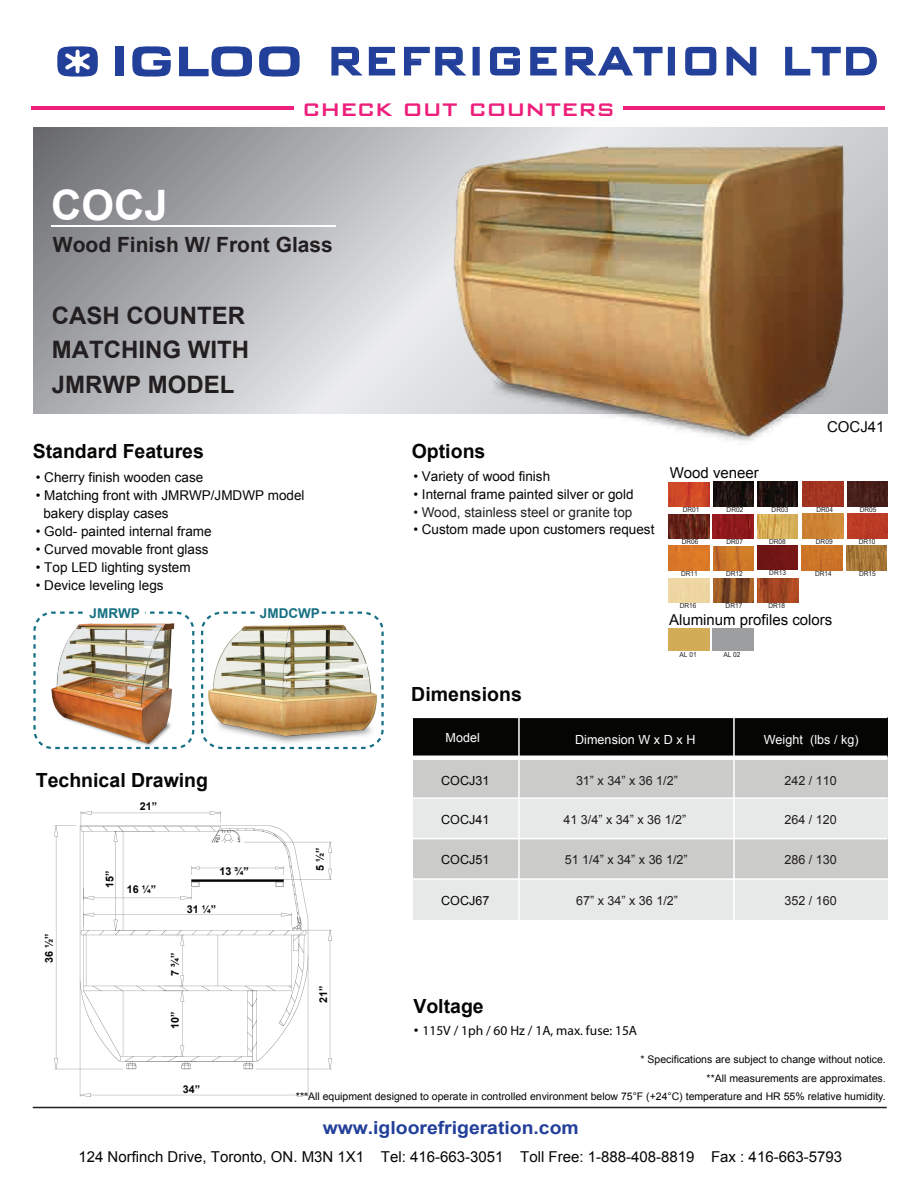
<style>
.page{position:relative;width:918px;height:1188px;background:#fff}
.page>*{position:absolute;margin:0;border:0;box-sizing:border-box;transform-origin:0 0}
.t1{font:500 52.65px "Bank Gothic BT";color:#223f99;scale:.89 1}
.t2{font:700 42px "Arial";color:#fff}
.t3{font:500 29.85px "Bank Gothic BT";color:#ee1e7b;scale:.93 1}
.t4{font:700 24px/34.5px "Arial";color:#231f20}
.t5{font:700 21px "Arial";color:#231f20}
.t6{font:700 19.5px "Arial";color:#050504}
.t7{font:700 18px "Arial";color:#223f99;scale:1.08 1}
.t8{font:15px "Arial";color:#050504}
.t9{font:13.5px/18px "Arial";color:#050504}
.t10{font:13.5px "Arial";color:#231f20}
.t11{font:13.5px "Myriad Pro";color:#050504}
.t12{font:700 13.5px "Arial";color:#177083}
.t13{font:12.6px "Arial";color:#211e1e}
.t14{font:12.6px "Arial";letter-spacing:.005em;color:#fff}
.t15{font:12.6px "Arial";letter-spacing:.005em;color:#050504}
.t16{font:700 10.8px "Arial";color:#050504}
.t17{font:10.5px/18.8px "Arial";color:#050504;text-align:right}
.t18{font:6.9px "Arial Narrow";color:#231f20;scale:1.15 1}
.s1{font-family:"Arial"}
</style>
<div class="page">
<img style="left:54px;top:811px;width:278px;height:286px">
<svg style="left:34px;top:128px;width:853px;height:285px;background:#b7b8bb"></svg>
<hr style="left:51px;top:226px;width:284px;height:1px;background:#fff">
<img style="left:669px;top:482px;width:40px;height:24px">
<img style="left:713px;top:482px;width:41px;height:24px">
<img style="left:757px;top:482px;width:41px;height:24px">
<img style="left:803px;top:482px;width:40px;height:24px">
<img style="left:847px;top:482px;width:41px;height:24px">
<img style="left:669px;top:514px;width:40px;height:24px">
<img style="left:713px;top:514px;width:40px;height:24px">
<img style="left:757px;top:514px;width:41px;height:24px">
<img style="left:803px;top:514px;width:40px;height:24px">
<img style="left:847px;top:514px;width:41px;height:24px">
<img style="left:669px;top:546px;width:40px;height:24px">
<img style="left:713px;top:546px;width:41px;height:24px">
<img style="left:757px;top:546px;width:41px;height:24px">
<img style="left:802px;top:546px;width:40px;height:24px">
<img style="left:846px;top:546px;width:41px;height:24px">
<img style="left:713px;top:578px;width:41px;height:25px">
<img style="left:758px;top:578px;width:40px;height:25px">
<img style="left:669px;top:628px;width:41px;height:23px">
<div style="left:413px;top:717px;width:474px;height:41px;background:#050504"></div>
<div style="left:413px;top:758px;width:474px;height:40px;background:#cbcbca"></div>
<div style="left:413px;top:798px;width:474px;height:41px;background:#e7e9e9"></div>
<div style="left:413px;top:839px;width:474px;height:40px;background:#cbcbca"></div>
<div style="left:413px;top:879px;width:474px;height:41px;background:#e7e9e9"></div>
<hr style="left:518px;top:717px;width:2px;height:204px;background:#fff">
<hr style="left:733px;top:717px;width:2px;height:204px;background:#fff">
<hr style="left:412px;top:756px;width:475px;height:4px;background:#fff">
<hr style="left:412px;top:797px;width:475px;height:2px;background:#fff">
<hr style="left:412px;top:838px;width:475px;height:1px;background:#fff">
<hr style="left:412px;top:717px;width:475px;height:1px;background:#fff">
<hr style="left:412px;top:878px;width:476px;height:2px;background:#fff">
<img style="left:445px;top:139px;width:416px;height:302px">
<img style="left:36px;top:623px;width:156px;height:125px">
<div style="left:33px;top:612px;width:161px;height:137px;border:2px dashed #177083;border-radius:18px"></div>
<div style="left:85px;top:606px;width:60px;height:13px;background:#fff"></div>
<img style="left:201px;top:611px;width:183px;height:139px">
<div style="left:260px;top:605px;width:61px;height:13px;background:#fff"></div>
<hr style="left:31px;top:106px;width:854px;height:4px;background:#ee1e7b">
<hr style="left:33px;top:1107px;width:854px;height:1px;background:#231f20">
<svg style="left:331px;top:46px;width:65px;height:30px"></svg>
<svg style="left:404px;top:46px;width:63px;height:30px"></svg>
<div style="left:473px;top:47px;width:7px;height:28px;border:2px solid #223f99"></div>
<svg style="left:490px;top:46px;width:30px;height:30px"></svg>
<svg style="left:530px;top:46px;width:27px;height:30px"></svg>
<svg style="left:565px;top:46px;width:98px;height:30px"></svg>
<div style="left:668px;top:47px;width:7px;height:28px;border:2px solid #223f99"></div>
<svg style="left:685px;top:46px;width:32px;height:30px"></svg>
<svg style="left:726px;top:46px;width:31px;height:30px"></svg>
<svg style="left:785px;top:46px;width:92px;height:30px"></svg>
<svg style="left:57px;top:46px;width:41px;height:31px"></svg>
<div style="left:115px;top:47px;width:9px;height:29px;background:#223f99"></div>
<svg style="left:179px;top:46px;width:73px;height:31px"></svg>
<svg style="left:259px;top:46px;width:41px;height:31px"></svg>
<svg style="left:132px;top:46px;width:39px;height:31px"></svg>
<div style="left:294px;top:87px;width:329px;height:40px;background:#fff"></div>
<h1 class="t1" style="left:326px;top:32px;width:624px">REFRIGERATION LTD</h1>
<h2 class="t2" style="left:51px;top:175px;width:118px">COCJ</h2>
<h3 class="t3" style="left:303px;top:91px;width:337px">check out counters</h3>
<h3 class="t5" style="left:53px;top:230px;width:282px">Wood Finish W/ Front Glass</h3>
<h3 class="t4" style="left:52px;top:299px;width:199px">CASH COUNTER<br>MATCHING WITH<br>JMRWP MODEL</h3>
<h3 class="t6" style="left:33px;top:437px;width:173px">Standard Features</h3>
<p class="t9" style="left:36px;top:468px;width:169px">• Cherry finish wooden case</p>
<p class="t9" style="left:43px;top:486px;width:263px;text-indent:-8px">• Matching front with JMRWP/JMDWP model bakery display cases</p>
<p class="t9" style="left:36px;top:522px;width:177px">• Gold- painted internal frame</p>
<p class="t9" style="left:36px;top:540px;width:174px">• Curved movable front glass</p>
<p class="t9" style="left:36px;top:558px;width:156px">• Top LED lighting system</p>
<p class="t9" style="left:36px;top:576px;width:129px">• Device leveling legs</p>
<p class="t12" style="left:90px;top:603px;width:52px">JMRWP</p>
<p class="t12" style="left:260px;top:603px;width:61px">JMDCWP</p>
<h3 class="t6" style="left:36px;top:767px;width:174px">Technical Drawing</h3>
<p class="t16" style="left:42px;top:963px;width:31px;rotate:-90deg">36 ½”</p>
<p class="t16" style="left:140px;top:799px;width:19px">21”</p>
<p class="t16" style="left:102px;top:888px;width:19px;rotate:-90deg">15”</p>
<p class="t16" style="left:127px;top:882px;width:31px">16 ¼”</p>
<p class="t16" style="left:220px;top:864px;width:31px">13 ¾”</p>
<p class="t16" style="left:187px;top:902px;width:31px">31 ¼”</p>
<p class="t16" style="left:168px;top:976px;width:25px;rotate:-90deg">7 ¾”</p>
<p class="t16" style="left:168px;top:1029px;width:19px;rotate:-90deg">10”</p>
<p class="t16" style="left:312px;top:871px;width:25px;rotate:-90deg">5 ½”</p>
<p class="t16" style="left:316px;top:1003px;width:19px;rotate:-90deg">21”</p>
<h3 class="t6" style="left:412px;top:437px;width:75px">Options</h3>
<p class="t9" style="left:413px;top:467px;width:138px">• Variety of wood finish</p>
<p class="t9" style="left:413px;top:485px;width:222px">• Internal frame painted silver or gold</p>
<p class="t10" style="left:413px;top:503px;width:221px">• Wood, stainless steel or granite top</p>
<p class="t9" style="left:413px;top:520px;width:243px">• Custom made upon customers request</p>
<h3 class="t6" style="left:411px;top:680px;width:112px">Dimensions</h3>
<p class="t8" style="left:670px;top:463px;width:91px">Wood veneer</p>
<p class="t8" style="left:827px;top:417px;width:59px">COCJ41</p>
<p class="t18" style="left:727px;top:504px;width:16px">DR02</p>
<p class="t18" style="left:772px;top:504px;width:16px">DR03</p>
<p class="t18" style="left:816px;top:504px;width:16px">DR04</p>
<p class="t18" style="left:860px;top:504px;width:16px">DR05</p>
<p class="t18" style="left:683px;top:504px;width:16px">DR01</p>
<p class="t18" style="left:682px;top:537px;width:16px">DR06</p>
<p class="t18" style="left:681px;top:568px;width:16px">DR11</p>
<p class="t18" style="left:726px;top:568px;width:16px">DR12</p>
<p class="t18" style="left:769px;top:568px;width:16px">DR13</p>
<p class="t18" style="left:815px;top:568px;width:16px">DR14</p>
<p class="t18" style="left:859px;top:569px;width:16px">DR15</p>
<p class="t18" style="left:680px;top:601px;width:16px">DR16</p>
<p class="t18" style="left:726px;top:537px;width:16px">DR07</p>
<p class="t18" style="left:769px;top:537px;width:16px">DR08</p>
<p class="t18" style="left:816px;top:537px;width:16px">DR09</p>
<p class="t18" style="left:859px;top:536px;width:16px">DR10</p>
<p class="t18" style="left:726px;top:601px;width:16px">DR17</p>
<p class="t18" style="left:768px;top:601px;width:16px">DR18</p>
<p class="t8" style="left:669px;top:609px;width:165px">Aluminum profiles colors</p>
<p class="t18" style="left:680px;top:649px;width:16px">AL 01</p>
<p class="t18" style="left:723px;top:649px;width:16px">AL 02</p>
<p class="t14" style="left:446px;top:729px;width:36px">Model</p>
<p class="t14" style="left:575px;top:731px;width:122px">Dimension W x D x H</p>
<p class="t14" style="left:764px;top:731px;width:97px">Weight (lbs / kg)</p>
<p class="t13" style="left:576px;top:772px;width:103px">31” x 34” x 36 1/2”</p>
<p class="t13" style="left:784px;top:772px;width:54px">242 / 110</p>
<p class="t15" style="left:441px;top:811px;width:50px">COCJ41</p>
<p class="t13" style="left:563px;top:811px;width:124px">41 3/4” x 34” x 36 1/2”</p>
<p class="t13" style="left:784px;top:811px;width:54px">264 / 120</p>
<p class="t15" style="left:441px;top:851px;width:50px">COCJ51</p>
<p class="t13" style="left:565px;top:851px;width:124px">51 1/4” x 34” x 36 1/2”</p>
<p class="t13" style="left:784px;top:851px;width:54px">286 / 130</p>
<p class="t15" style="left:441px;top:892px;width:50px">COCJ67</p>
<p class="t13" style="left:576px;top:892px;width:103px">67” x 34” x 36 1/2”</p>
<p class="t13" style="left:785px;top:892px;width:54px">352 / 160</p>
<p class="t15" style="left:441px;top:772px;width:50px">COCJ31</p>
<h3 class="t6" style="left:413px;top:992px;width:72px">Voltage</h3>
<p class="t11" style="left:414px;top:1022px;width:225px"><span class="s1">•</span> 115V / 1ph / 60 Hz / 1A, max. fuse: 15A</p>
<p class="t16" style="left:183px;top:1082px;width:19px">34”</p>
<p class="t17" style="left:296px;top:1050px;width:591px">* Specifications are subject to change without notice.<br>**All measurements are approximates.<br>***All equipment designed to operate in controlled environment below 75°F (+24°C) temperature and HR 55% relative humidity.</p>
<h3 class="t7" style="left:323px;top:1115px;width:239px">www.igloorefrigeration.com</h3>
<p class="t8" style="left:78px;top:1146px;width:765px">124 Norfinch Drive, Toronto, ON. M3N 1X1 Tel: 416-663-3051 Toll Free: 1-888-408-8819 Fax : 416-663-5793</p>
</div>
